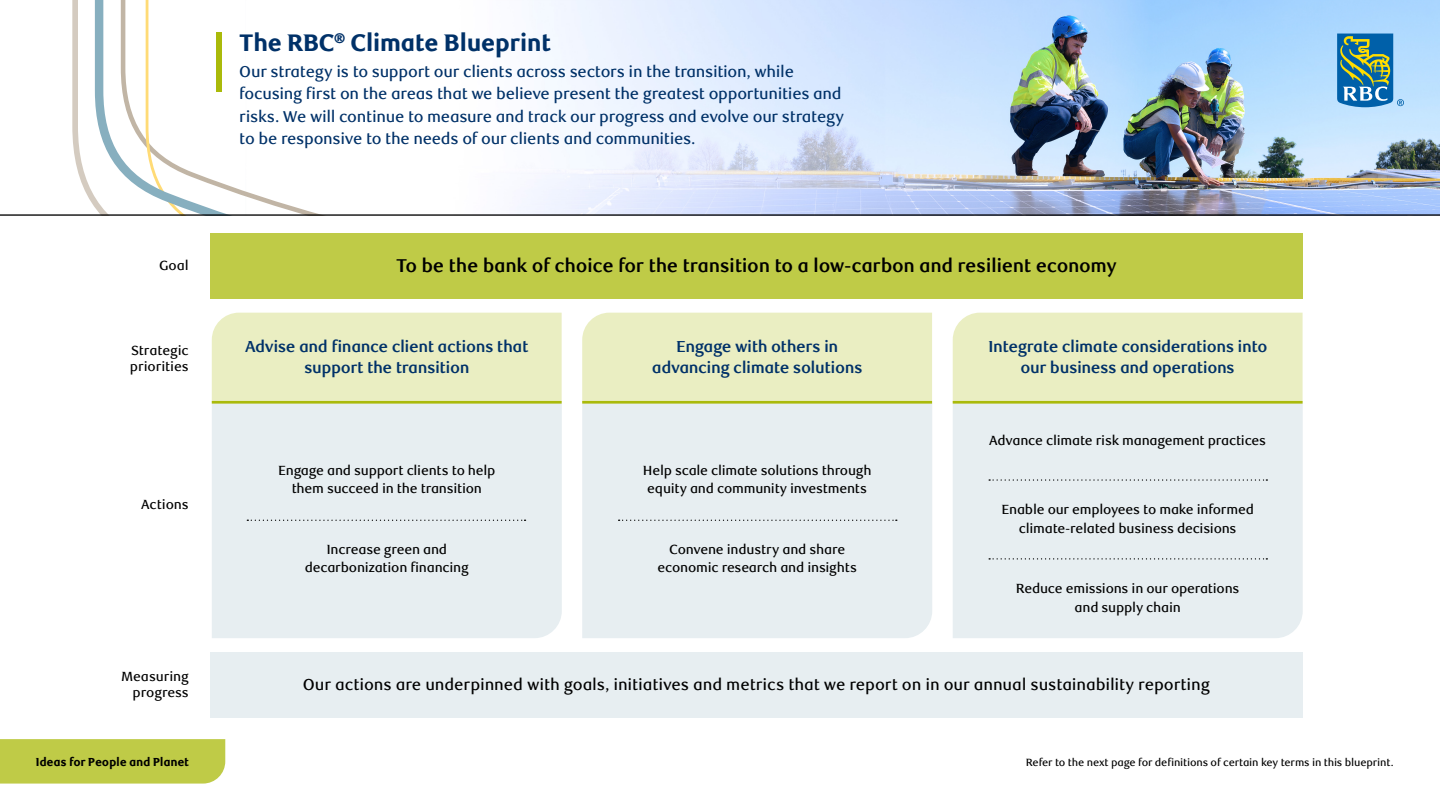
<style>
.page{position:relative;width:1440px;height:810px;background:#fff}
.page>*{position:absolute;margin:0;border:0;box-sizing:border-box;transform-origin:0 0}
.t1{font:800 24px "RBC Text";letter-spacing:-.03em;color:#003168}
.t2{font:700 18.6px "RBC Text";letter-spacing:-.02em;color:#000}
.t3{font:700 15.9px/21.2px "RBC Text";letter-spacing:-.03em;color:#003168;text-align:center}
.t4{font:500 15.9px "RBC Text";letter-spacing:-.01em;color:#000}
.t5{font:500 15.75px/22.5px "RBC Text";letter-spacing:-.02em;color:#003168}
.t6{font:500 13.27px/18.6px "RBC Text";letter-spacing:-.015em;color:#000;text-align:center}
.t7{font:800 11.7px "RBC Text";letter-spacing:-.025em;color:#000}
.t8{font:500 10.5px "RBC Text";letter-spacing:-.015em;color:#000}
</style>
<div class="page">
<img style="left:529px;top:0;width:911px;height:214px">
<div style="left:0;top:739px;width:225px;height:45px;background:#bfcb47"></div>
<svg style="left:72px;top:0;width:23px;height:208px"></svg>
<svg style="left:95px;top:0;width:434px;height:214px"></svg>
<hr style="left:0;top:214px;width:1440px;height:2px;background:#000">
<div style="left:216px;top:32px;width:6px;height:60px;background:#aaba0a"></div>
<svg style="left:1337px;top:34px;width:67px;height:73px;background:#5592a3"></svg>
<div style="left:212px;top:404px;width:350px;height:234px;background:#e7eef1"></div>
<div style="left:582px;top:404px;width:350px;height:234px;background:#e7eef1"></div>
<div style="left:953px;top:404px;width:350px;height:234px;background:#e7eef1"></div>
<div style="left:212px;top:313px;width:350px;height:88px;background:#eaeec2"></div>
<div style="left:582px;top:313px;width:350px;height:88px;background:#eaeec2"></div>
<div style="left:953px;top:313px;width:350px;height:88px;background:#eaeec2"></div>
<div style="left:210px;top:233px;width:1093px;height:66px;background:#bfcb47"></div>
<div style="left:210px;top:652px;width:1093px;height:65px;background:#e7eef1"></div>
<hr style="left:212px;top:401px;width:350px;height:3px;background:#aaba0a">
<hr style="left:582px;top:401px;width:350px;height:3px;background:#aaba0a">
<hr style="left:953px;top:401px;width:350px;height:3px;background:#aaba0a">
<svg style="left:247px;top:520px;width:279px;height:1px"></svg>
<svg style="left:619px;top:520px;width:278px;height:1px"></svg>
<svg style="left:989px;top:479px;width:278px;height:2px"></svg>
<svg style="left:989px;top:558px;width:278px;height:2px"></svg>
<h1 class="t1" style="left:239px;top:28px;width:314px">The RBC<sup>®</sup> Climate Blueprint</h1>
<p class="t5" style="left:239px;top:60px;width:606px">Our strategy is to support our clients across sectors in the transition, while focusing first on the areas that we believe present the greatest opportunities and risks. We will continue to measure and track our progress and evolve our strategy to be responsive to the needs of our clients and communities.</p>
<p class="t6" style="left:159px;top:257px;width:31px">Goal</p>
<h2 class="t2" style="left:396px;top:255px;width:722px">To be the bank of choice for the transition to a low-carbon and resilient economy</h2>
<p class="t6" style="left:130px;top:343px;width:60px;line-height:15.9px;text-align:left">Strategic priorities</p>
<p class="t3" style="left:245px;top:336px;width:285px">Advise and finance client actions that support the transition</p>
<p class="t3" style="left:652px;top:336px;width:212px">Engage with others in advancing climate solutions</p>
<p class="t3" style="left:988px;top:336px;width:281px">Integrate climate considerations into our business and operations</p>
<p class="t6" style="left:989px;top:431px;width:278px">Advance climate risk management practices</p>
<p class="t6" style="left:141px;top:495px;width:49px">Actions</p>
<p class="t6" style="left:278px;top:461px;width:219px">Engage and support clients to help them succeed in the transition</p>
<p class="t6" style="left:643px;top:461px;width:230px">Help scale climate solutions through equity and community investments</p>
<p class="t6" style="left:1001px;top:501px;width:254px">Enable our employees to make informed climate-related business decisions</p>
<p class="t6" style="left:305px;top:540px;width:166px">Increase green and decarbonization financing</p>
<p class="t6" style="left:658px;top:540px;width:201px">Convene industry and share economic research and insights</p>
<p class="t6" style="left:1016px;top:580px;width:225px">Reduce emissions in our operations and supply chain</p>
<p class="t6" style="left:121px;top:669px;width:69px;line-height:15.9px;text-align:right">Measuring progress</p>
<p class="t4" style="left:303px;top:675px;width:908px">Our actions are underpinned with goals, initiatives and metrics that we report on in our annual sustainability reporting</p>
<p class="t7" style="left:35px;top:754px;width:155px">Ideas for People and Planet</p>
<p class="t8" style="left:1026px;top:756px;width:369px">Refer to the next page for definitions of certain key terms in this blueprint.</p>
</div>
